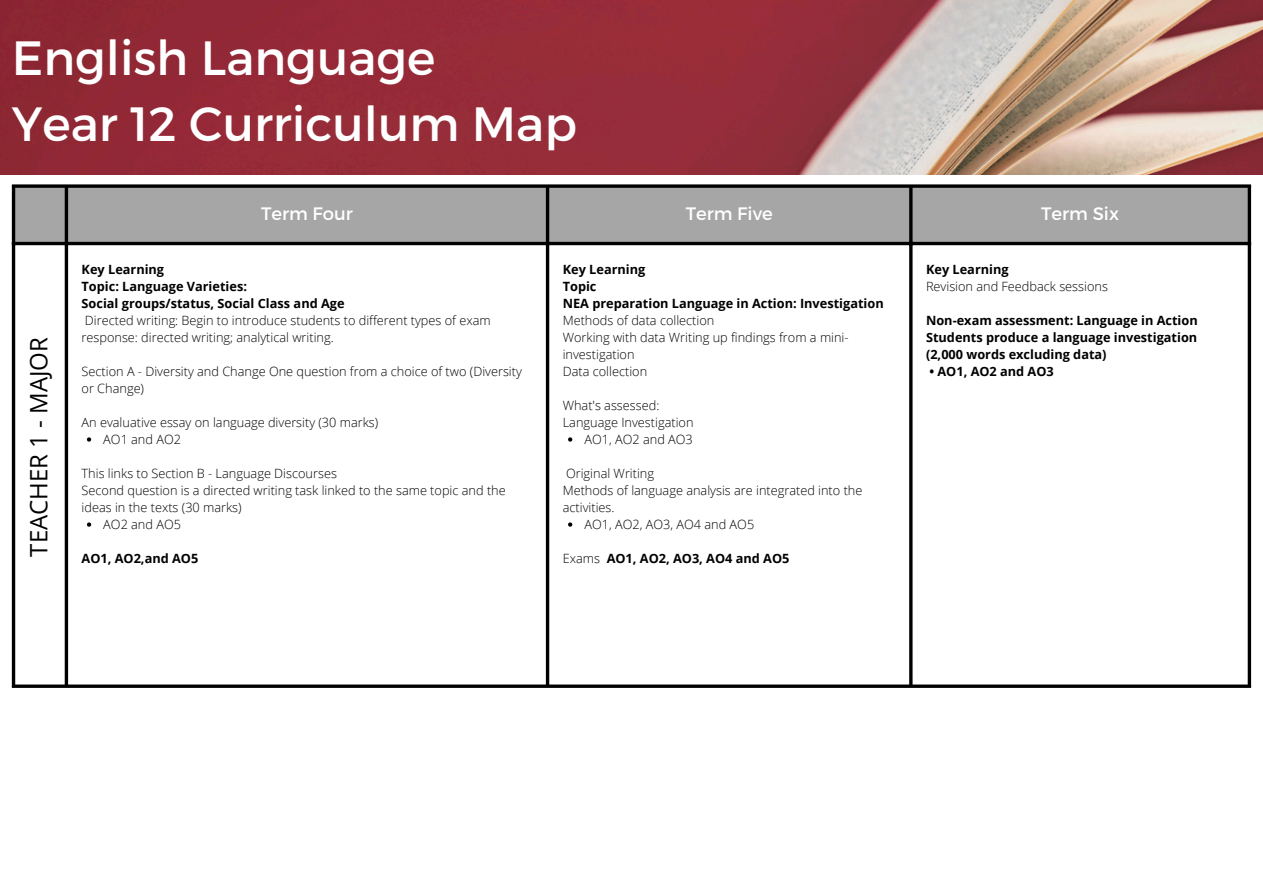
<style>
.page{position:relative;width:1263px;height:894px;background:#fff}
.page>*{position:absolute;margin:0;border:0;box-sizing:border-box;transform-origin:0 0}
.t1{font:48px/66.3px "Montserrat";color:#fff}
.t2{font:24px "Open Sans";color:#000}
.t3{font:18px "Montserrat";color:#fff}
.t4{font:300 12.75px/17px "Open Sans";color:#000}
.t5{font:700 12.75px/17px "Open Sans";color:#000;text-align:justify}
.s1{font-weight:300}
</style>
<div class="page">
<div style="left:15px;top:188px;width:1233px;height:54px;background:#a6a6a6"></div>
<svg style="left:87px;top:437px;width:4px;height:4px"></svg>
<svg style="left:87px;top:522px;width:4px;height:4px"></svg>
<svg style="left:568px;top:437px;width:4px;height:4px"></svg>
<svg style="left:568px;top:522px;width:4px;height:4px"></svg>
<hr style="left:12px;top:188px;width:3px;height:496px;background:#000">
<hr style="left:65px;top:188px;width:3px;height:496px;background:#000">
<hr style="left:546px;top:188px;width:3px;height:496px;background:#000">
<hr style="left:909px;top:188px;width:3px;height:496px;background:#000">
<hr style="left:1248px;top:188px;width:3px;height:496px;background:#000">
<svg style="left:12px;top:184px;width:1239px;height:4px;fill:#000"></svg>
<hr style="left:12px;top:242px;width:1239px;height:3px;background:#000">
<hr style="left:12px;top:684px;width:1239px;height:3px;background:#000">
<img style="left:0;top:0;width:1263px;height:174px">
<p class="t1" style="left:12px;top:22px;width:567px">English Language<br>Year 12 Curriculum Map</p>
<h2 class="t2" style="left:22px;top:556px;width:221px;rotate:-90deg">TEACHER 1 - MAJOR</h2>
<p class="t3" style="left:261px;top:202px;width:93px">Term Four</p>
<h1 class="t3" style="left:686px;top:202px;width:88px">Term Five</h1>
<p class="t3" style="left:1041px;top:202px;width:79px">Term Six</p>
<p class="t5" style="left:82px;top:260px;width:84px">Key Learning</p>
<p class="t5" style="left:82px;top:277px;width:167px">Topic: Language Varieties:</p>
<p class="t5" style="left:82px;top:294px;width:264px">Social groups/status, Social Class and Age</p>
<p class="t4" style="left:82px;top:311px;width:411px">Directed writing: Begin to introduce students to different types of exam response: directed writing; analytical writing.</p>
<p class="t4" style="left:82px;top:362px;width:442px">Section A - Diversity and Change One question from a choice of two (Diversity or Change)</p>
<p class="t4" style="left:82px;top:413px;width:298px">An evaluative essay on language diversity (30 marks)</p>
<p class="t4" style="left:103px;top:430px;width:79px">AO1 and AO2</p>
<p class="t4" style="left:82px;top:464px;width:257px">This links to Section B - Language Discourses</p>
<p class="t4" style="left:82px;top:481px;width:426px">Second question is a directed writing task linked to the same topic and the ideas in the texts (30 marks)</p>
<p class="t4" style="left:103px;top:515px;width:79px">AO2 and AO5</p>
<p class="t5" style="left:82px;top:549px;width:118px">AO1, AO2,and AO5</p>
<p class="t5" style="left:563px;top:260px;width:84px">Key Learning</p>
<p class="t5" style="left:563px;top:277px;width:35px">Topic</p>
<p class="t5" style="left:563px;top:294px;width:322px">NEA preparation Language in Action: Investigation</p>
<p class="t4" style="left:563px;top:311px;width:153px">Methods of data collection</p>
<p class="t4" style="left:563px;top:328px;width:287px">Working with data Writing up findings from a mini-</p>
<p class="t4" style="left:563px;top:345px;width:73px">investigation</p>
<p class="t4" style="left:563px;top:362px;width:86px">Data collection</p>
<p class="t4" style="left:563px;top:396px;width:98px">What's assessed:</p>
<p class="t4" style="left:563px;top:413px;width:132px">Language Investigation</p>
<p class="t4" style="left:584px;top:430px;width:110px">AO1, AO2 and AO3</p>
<p class="t4" style="left:566px;top:464px;width:90px">Original Writing</p>
<p class="t4" style="left:563px;top:481px;width:301px">Methods of language analysis are integrated into the activities.</p>
<p class="t4" style="left:584px;top:515px;width:171px">AO1, AO2, AO3, AO4 and AO5</p>
<p class="t5" style="left:563px;top:549px;width:228px"><span class="s1">Exams</span> AO1, AO2, AO3, AO4 and AO5</p>
<p class="t5" style="left:926px;top:260px;width:84px">Key Learning</p>
<p class="t4" style="left:926px;top:277px;width:183px">Revision and Feedback sessions</p>
<p class="t5" style="left:926px;top:311px;width:273px">Non-exam assessment: Language in Action Students produce a language investigation (2,000 words excluding data)</p>
<p class="t5" style="left:929px;top:362px;width:126px">• AO1, AO2 and AO3</p>
</div>
